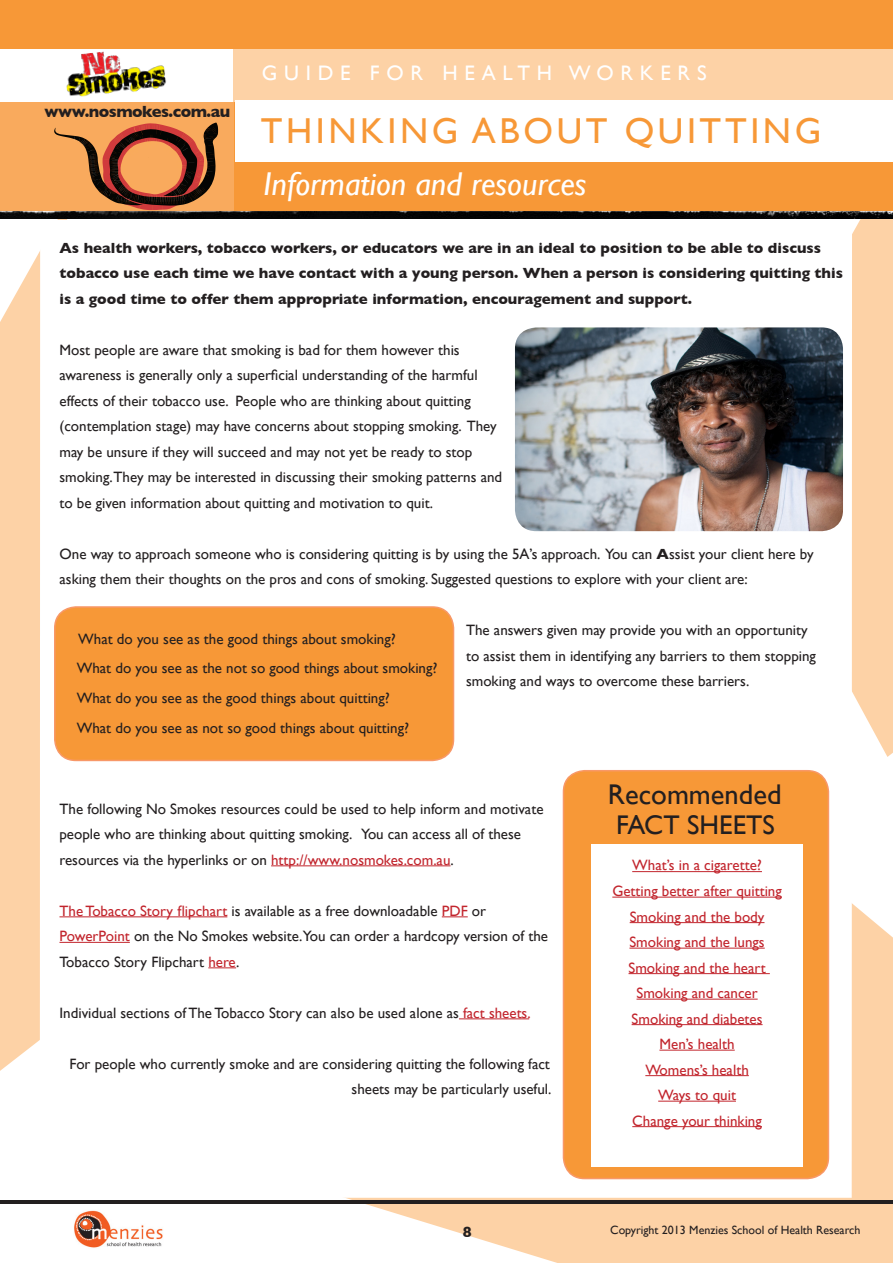
<style>
.page{position:relative;width:893px;height:1263px;background:#fff}
.page>*{position:absolute;margin:0;border:0;box-sizing:border-box;transform-origin:0 0}
.t1{font:36px "Gill Sans";letter-spacing:.1em;color:#f79837}
.t2{font:italic 33px "Gill Sans";color:#fff}
.t3{font:28.5px "Gill Sans";color:#231f20}
.t4{font:27px "Gill Sans";color:#231f20}
.t5{font:21px "Gill Sans";letter-spacing:.32em;color:#fff}
.t6{font:700 16.5px "Gill Sans";letter-spacing:-.03em;color:#231f20}
.t7{font:15px/25.5px "Gill Sans";color:#231f20}
.t8{font:700 15px/25.5px "Gill Sans";color:#231f20}
.t9{font:15px "Gill Sans";color:#c2252d}
.t10{font:12px "Gill Sans";color:#231f20}
.s1{font-weight:700}
.s2{color:#c2252d}
</style>
<div class="page">
<svg style="left:0;top:210px;width:154px;height:861px;background:#fbd5ad"></svg>
<svg style="left:726px;top:210px;width:167px;height:547px;background:#fad2a9"></svg>
<img style="left:0;top:212px;width:893px;height:6px">
<div style="left:0;top:0;width:893px;height:210px;background:#f79837"></div>
<div style="left:0;top:49px;width:235px;height:53px;background:#fff"></div>
<div style="left:234px;top:49px;width:659px;height:53px;background:#fdd2a6"></div>
<div style="left:0;top:102px;width:234px;height:108px;background:#f9aa5d"></div>
<svg style="left:346px;top:903px;width:547px;height:360px;fill:#fdd2a6"></svg>
<img style="left:66px;top:51px;width:100px;height:46px">
<img style="left:74px;top:1210px;width:89px;height:38px">
<svg style="left:54px;top:123px;width:164px;height:87px"></svg>
<div style="left:235px;top:100px;width:658px;height:62px;background:#fff"></div>
<div style="left:40px;top:220px;width:812px;height:978px;background:#fff"></div>
<hr style="left:0;top:1200px;width:893px;height:4px;background:#231f20">
<hr style="left:271px;top:865px;width:180px;height:1px;background:#c2252d">
<hr style="left:59px;top:916px;width:168px;height:1px;background:#c2252d">
<svg style="left:442px;top:916px;width:26px;height:1px"></svg>
<hr style="left:59px;top:942px;width:71px;height:1px;background:#c2252d">
<svg style="left:208px;top:967px;width:28px;height:1px"></svg>
<hr style="left:459px;top:1018px;width:70px;height:1px;background:#c2252d">
<div style="left:55px;top:607px;width:398px;height:153px;background:#f79837;border-radius:21px"></div>
<div style="left:54px;top:606px;width:400px;height:155px;border:2px solid #f89868;border-radius:21px"></div>
<div style="left:563px;top:771px;width:265px;height:407px;background:#f79837;border-radius:21px"></div>
<div style="left:563px;top:770px;width:266px;height:409px;border:2px solid #f89868;border-radius:21px"></div>
<div style="left:591px;top:844px;width:212px;height:322px;background:#fff"></div>
<hr style="left:632px;top:871px;width:130px;height:1px;background:#c2252d">
<hr style="left:612px;top:897px;width:170px;height:1px;background:#c2252d">
<hr style="left:630px;top:922px;width:134px;height:1px;background:#c2252d">
<hr style="left:629px;top:948px;width:136px;height:1px;background:#c2252d">
<hr style="left:628px;top:973px;width:142px;height:1px;background:#c2252d">
<hr style="left:636px;top:999px;width:122px;height:1px;background:#c2252d">
<hr style="left:632px;top:1024px;width:131px;height:1px;background:#c2252d">
<hr style="left:659px;top:1050px;width:76px;height:1px;background:#c2252d">
<hr style="left:645px;top:1075px;width:104px;height:1px;background:#c2252d">
<hr style="left:658px;top:1101px;width:78px;height:1px;background:#c2252d">
<hr style="left:632px;top:1126px;width:130px;height:1px;background:#c2252d">
<img style="left:515px;top:327px;width:328px;height:204px">
<p class="t6" style="left:45px;top:101px;width:187px">www.nosmokes.com.au</p>
<h3 class="t5" style="left:262px;top:61px;width:446px">GUIDE FOR HEALTH WORKERS</h3>
<h1 class="t1" style="left:261px;top:110px;width:562px">THINKING ABOUT QUITTING</h1>
<p class="t2" style="left:264px;top:165px;width:325px">Information and resources</p>
<p class="t8" style="left:59px;top:235px;width:785px">As health workers, tobacco workers, or educators we are in an ideal to position to be able to discuss tobacco use each time we have contact with a young person. When a person is considering quitting this is a good time to offer them appropriate information, encouragement and support.</p>
<p class="t7" style="left:59px;top:337px;width:444px">Most people are aware that smoking is bad for them however this awareness is generally only a superficial understanding of the harmful effects of their tobacco use. People who are thinking about quitting (contemplation stage) may have concerns about stopping smoking. They may be unsure if they will succeed and may not yet be ready to stop smoking.They may be interested in discussing their smoking patterns and to be given information about quitting and motivation to quit.</p>
<p class="t7" style="left:59px;top:541px;width:756px">One way to approach someone who is considering quitting is by using the 5A’s approach. You can <span class="s1">A</span>ssist your client here by asking them their thoughts on the pros and cons of smoking. Suggested questions to explore with your client are:</p>
<p class="t7" style="left:466px;top:617px;width:351px">The answers given may provide you with an opportunity to assist them in identifying any barriers to them stopping smoking and ways to overcome these barriers.</p>
<p class="t7" style="left:78px;top:626px;width:319px">What do you see as the good things about smoking?</p>
<p class="t7" style="left:77px;top:655px;width:362px">What do you see as the not so good things about smoking?</p>
<p class="t7" style="left:77px;top:685px;width:315px">What do you see as the good things about quitting?</p>
<p class="t7" style="left:77px;top:715px;width:334px">What do you see as not so good things about quitting?</p>
<p class="t7" style="left:59px;top:796px;width:486px">The following No Smokes resources could be used to help inform and motivate people who are thinking about quitting smoking. You can access all of these resources via the hyperlinks or on <span class="s2">http://www.nosmokes.com.au</span>.</p>
<p class="t7" style="left:59px;top:898px;width:490px"><span class="s2">The Tobacco Story flipchart</span> is available as a free downloadable <span class="s2">PDF</span> or<br><span class="s2">PowerPoint</span> on the No Smokes website.You can order a hardcopy version of the<br>Tobacco Story Flipchart <span class="s2">here</span>.</p>
<p class="t7" style="left:59px;top:1000px;width:473px">Individual sections of The Tobacco Story can also be used alone as <span class="s2">fact sheets.</span></p>
<p class="t7" style="left:70px;top:1051px;width:483px;text-align:right">For people who currently smoke and are considering quitting the following fact sheets may be particularly useful.</p>
<p class="t3" style="left:608px;top:777px;width:175px">Recommended</p>
<p class="t4" style="left:616px;top:809px;width:160px">FACT SHEETS</p>
<p class="t9" style="left:632px;top:856px;width:131px">What’s in a cigarette?</p>
<p class="t9" style="left:612px;top:882px;width:171px">Getting better after quitting</p>
<p class="t9" style="left:630px;top:907px;width:136px">Smoking and the body</p>
<p class="t9" style="left:629px;top:933px;width:137px">Smoking and the lungs</p>
<p class="t9" style="left:628px;top:958px;width:139px">Smoking and the heart</p>
<p class="t9" style="left:636px;top:984px;width:123px">Smoking and cancer</p>
<p class="t9" style="left:632px;top:1009px;width:132px">Smoking and diabetes</p>
<p class="t9" style="left:659px;top:1035px;width:77px">Men’s health</p>
<p class="t9" style="left:645px;top:1060px;width:105px">Womens’s health</p>
<p class="t9" style="left:658px;top:1086px;width:79px">Ways to quit</p>
<p class="t9" style="left:632px;top:1111px;width:131px">Change your thinking</p>
<p class="t8" style="left:463px;top:1219px;width:10px">8</p>
<p class="t10" style="left:610px;top:1223px;width:252px">Copyright 2013 Menzies School of Health Research</p>
</div>
